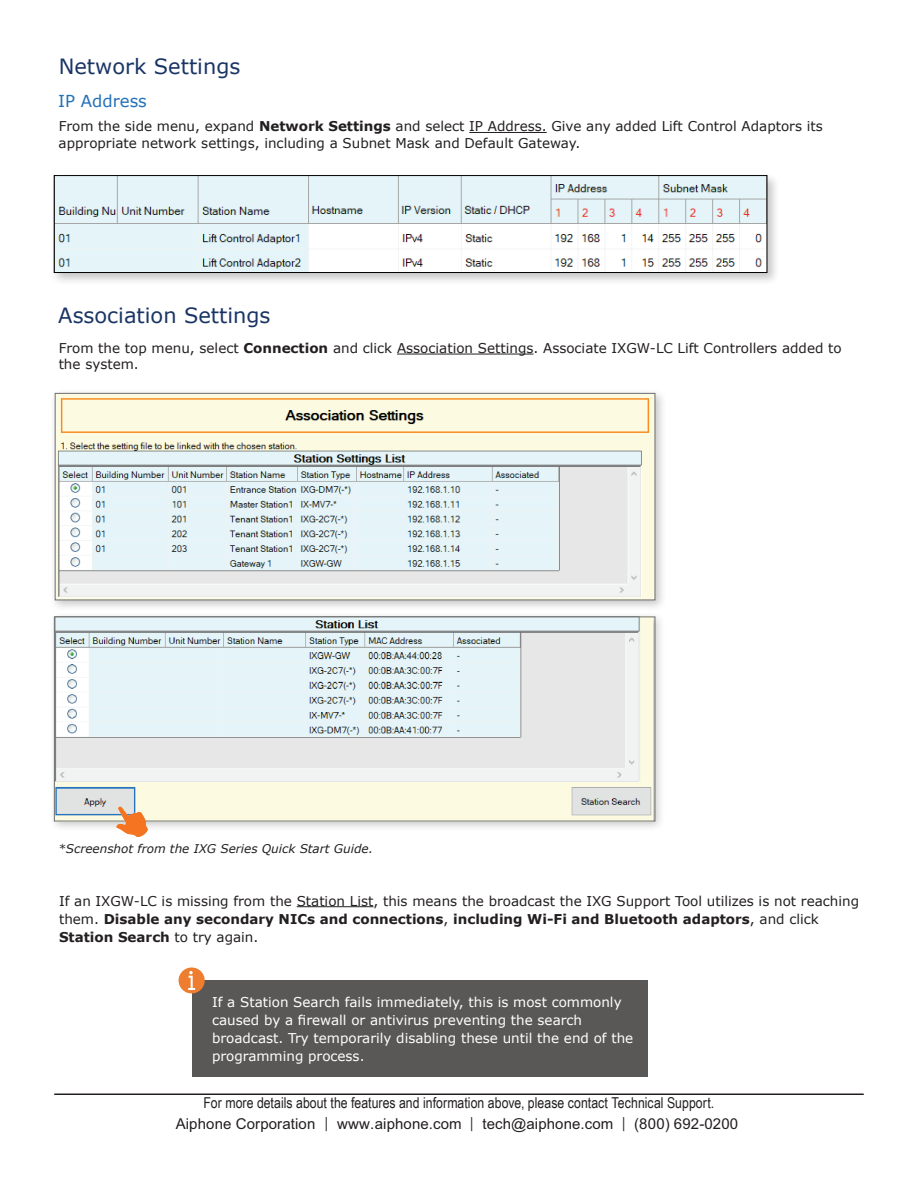
<style>
.page{position:relative;width:918px;height:1188px;background:#fff}
.page>*{position:absolute;margin:0;border:0;box-sizing:border-box;transform-origin:0 0}
.t1{font:21px "Verdana";color:#1a3564}
.t2{font:16.5px "Verdana";color:#2370b9}
.t3{font:15px "Arial Narrow";letter-spacing:.005em;color:#231f20}
.t4{font:15px "Arial";letter-spacing:.01em;color:#231f20}
.t5{font:13.5px/16.5px "Verdana";color:#231f20}
.t6{font:13.5px/18px "Verdana";color:#fff}
.t7{font:italic 12px "Verdana";color:#231f20}
.s1{font-weight:700}
.s2{font-family:"Arial Narrow"}
</style>
<div class="page">
<hr style="left:55px;top:1094px;width:808px;height:1px;background:#231f20">
<hr style="left:469px;top:132px;width:78px;height:1px;background:#231f20">
<div style="left:51px;top:172px;width:729px;height:114px;background:#231f20;opacity:.25"></div>
<img style="left:56px;top:177px;width:709px;height:94px">
<div style="left:54px;top:175px;width:713px;height:98px;border:1px solid #000"></div>
<hr style="left:397px;top:354px;width:136px;height:1px;background:#231f20">
<div style="left:50px;top:388px;width:617px;height:223px;background:#231f20;opacity:.25"></div>
<img style="left:57px;top:395px;width:596px;height:203px">
<div style="left:55px;top:393px;width:600px;height:207px;border:1px solid #6c6d70"></div>
<div style="left:49px;top:611px;width:618px;height:222px;background:#231f20;opacity:.25"></div>
<img style="left:56px;top:619px;width:597px;height:200px">
<div style="left:54px;top:617px;width:601px;height:204px;border:1px solid #6c6d70"></div>
<img style="left:115px;top:801px;width:34px;height:36px">
<div style="left:192px;top:980px;width:456px;height:96px;background:#5a5757"></div>
<svg style="left:179px;top:967px;width:26px;height:26px"></svg>
<hr style="left:297px;top:906px;width:76px;height:1px;background:#231f20">
<h1 class="t1" style="left:59px;top:51px;width:183px">Network Settings</h1>
<p class="t2" style="left:58px;top:90px;width:90px">IP Address</p>
<p class="t5" style="left:59px;top:118px;width:766px">From the side menu, expand <span class="s1">Network Settings</span> and select IP Address. Give any added Lift Control Adaptors its appropriate network settings, including a Subnet Mask and Default Gateway.</p>
<h1 class="t1" style="left:58px;top:301px;width:214px">Association Settings</h1>
<p class="t5" style="left:59px;top:340px;width:785px">From the top menu, select <span class="s1">Connection</span> and click Association Settings. Associate IXGW-LC Lift Controllers added to the system.</p>
<p class="t7" style="left:58px;top:840px;width:316px">*Screenshot from the IXG Series Quick Start Guide.</p>
<p class="t5" style="left:59px;top:891px;width:802px;line-height:18px">If an IXGW-LC is missing from the Station List, this means the broadcast the IXG Support Tool utilizes is not reaching them. <span class="s1">Disable any secondary NICs and connections</span>, <span class="s1">including Wi-Fi and Bluetooth adaptors</span>, and click<br><span class="s1">Station Search</span> to try again.</p>
<p class="t6" style="left:212px;top:992px;width:423px">If a Station Search fails immediately, this is most commonly caused by a firewall or antivirus preventing the search broadcast. Try temporarily disabling these until the end of the programming process.</p>
<p class="t3" style="left:204px;top:1091px;width:512px">For more details about the features and information above, please contact Technical Support.</p>
<p class="t4" style="left:176px;top:1114px;width:564px">Aiphone Corporation <span class="s2">|</span> www.aiphone.com <span class="s2">|</span> tech@aiphone.com <span class="s2">|</span> (800) 692-0200</p>
</div>
